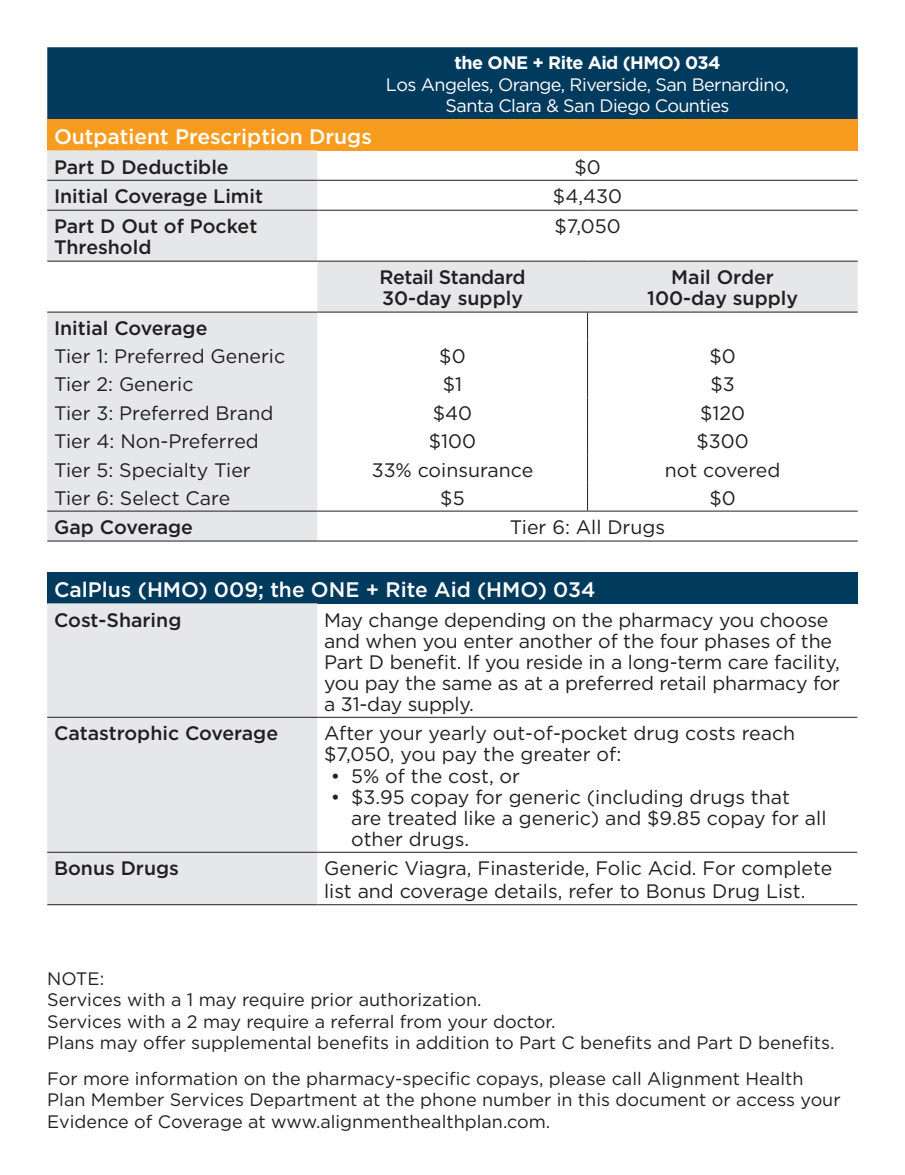
<style>
.page{position:relative;width:905px;height:1175px;background:#fff}
.page>*{position:absolute;margin:0;border:0;box-sizing:border-box;transform-origin:0 0}
.t1{font:500 21px "Gotham HTF";color:#fff}
.t2{font:19.5px/21px "Gotham HTF";color:#231f20}
.t3{font:500 19.5px/21px "Gotham HTF";color:#231f20}
.t4{font:500 19.5px/21px "Gotham HTF";letter-spacing:-.02em;color:#231f20}
.t5{font:18px/21.6px "Gotham HTF";color:#231f20}
.t6{font:18px/21.6px "Gotham HTF";letter-spacing:-.03em;color:#fff;text-align:center}
.s1{font-weight:700}
</style>
<div class="page">
<div style="left:47px;top:572px;width:810px;height:31px;background:#003a5d"></div>
<div style="left:47px;top:603px;width:270px;height:301px;background:#e6e7e9"></div>
<hr style="left:47px;top:717px;width:270px;height:1px;background:#231f20">
<hr style="left:317px;top:717px;width:540px;height:1px;background:#231f20">
<hr style="left:47px;top:852px;width:270px;height:1px;background:#231f20">
<hr style="left:317px;top:852px;width:540px;height:1px;background:#231f20">
<hr style="left:47px;top:904px;width:270px;height:1px;background:#231f20">
<hr style="left:317px;top:904px;width:540px;height:1px;background:#231f20">
<div style="left:47px;top:47px;width:810px;height:72px;background:#003a5d"></div>
<div style="left:47px;top:119px;width:810px;height:31px;background:#f89c20"></div>
<svg style="left:47px;top:150px;width:810px;height:390px"></svg>
<hr style="left:47px;top:180px;width:270px;height:1px;background:#231f20">
<hr style="left:317px;top:180px;width:270px;height:1px;background:#231f20">
<hr style="left:587px;top:180px;width:270px;height:1px;background:#231f20">
<svg style="left:587px;top:313px;width:1px;height:198px"></svg>
<hr style="left:317px;top:261px;width:270px;height:1px;background:#231f20">
<hr style="left:587px;top:261px;width:270px;height:1px;background:#231f20">
<hr style="left:317px;top:312px;width:270px;height:1px;background:#231f20">
<hr style="left:587px;top:312px;width:270px;height:1px;background:#231f20">
<hr style="left:47px;top:511px;width:270px;height:1px;background:#231f20">
<hr style="left:47px;top:540px;width:270px;height:1px;background:#231f20">
<hr style="left:317px;top:540px;width:270px;height:1px;background:#231f20">
<hr style="left:587px;top:540px;width:270px;height:1px;background:#231f20">
<hr style="left:47px;top:210px;width:270px;height:1px;background:#231f20">
<hr style="left:317px;top:210px;width:270px;height:1px;background:#231f20">
<hr style="left:587px;top:210px;width:270px;height:1px;background:#231f20">
<hr style="left:47px;top:261px;width:270px;height:1px;background:#231f20">
<hr style="left:47px;top:312px;width:270px;height:1px;background:#231f20">
<hr style="left:317px;top:511px;width:270px;height:1px;background:#231f20">
<hr style="left:587px;top:511px;width:270px;height:1px;background:#231f20">
<h2 class="t6" style="left:386px;top:52px;width:404px"><span class="s1">the ONE + Rite Aid (HMO) 034<br></span>Los Angeles, Orange, Riverside, San Bernardino,<br>Santa Clara &amp; San Diego Counties</h2>
<h3 class="t1" style="left:54px;top:124px;width:319px">Outpatient Prescription Drugs</h3>
<p class="t3" style="left:54px;top:156px;width:176px">Part D Deductible</p>
<p class="t2" style="left:574px;top:156px;width:28px">$0</p>
<p class="t3" style="left:54px;top:186px;width:210px">Initial Coverage Limit</p>
<p class="t2" style="left:553px;top:186px;width:71px">$4,430</p>
<p class="t3" style="left:54px;top:215px;width:205px">Part D Out of Pocket<br>Threshold</p>
<p class="t2" style="left:554px;top:216px;width:68px">$7,050</p>
<p class="t4" style="left:379px;top:266px;width:147px">Retail Standard<br>30-day supply</p>
<p class="t3" style="left:647px;top:266px;width:152px;text-align:center">Mail Order<br>100-day supply</p>
<p class="t3" style="left:54px;top:317px;width:155px">Initial Coverage</p>
<p class="t2" style="left:54px;top:345px;width:233px">Tier 1: Preferred Generic</p>
<p class="t2" style="left:439px;top:345px;width:28px">$0</p>
<p class="t2" style="left:709px;top:345px;width:28px">$0</p>
<p class="t2" style="left:54px;top:373px;width:141px">Tier 2: Generic</p>
<p class="t2" style="left:443px;top:373px;width:21px">$1</p>
<p class="t2" style="left:710px;top:373px;width:26px">$3</p>
<p class="t2" style="left:54px;top:402px;width:221px">Tier 3: Preferred Brand</p>
<p class="t2" style="left:433px;top:402px;width:41px">$40</p>
<p class="t2" style="left:700px;top:402px;width:47px">$120</p>
<p class="t2" style="left:54px;top:430px;width:206px">Tier 4: Non-Preferred</p>
<p class="t2" style="left:429px;top:430px;width:49px">$100</p>
<p class="t2" style="left:696px;top:430px;width:54px">$300</p>
<p class="t2" style="left:54px;top:459px;width:198px">Tier 5: Specialty Tier</p>
<p class="t2" style="left:372px;top:459px;width:163px">33% coinsurance</p>
<p class="t2" style="left:664px;top:459px;width:117px">not covered</p>
<p class="t2" style="left:54px;top:487px;width:178px">Tier 6: Select Care</p>
<p class="t2" style="left:440px;top:487px;width:26px">$5</p>
<p class="t2" style="left:709px;top:487px;width:28px">$0</p>
<p class="t3" style="left:54px;top:516px;width:140px">Gap Coverage</p>
<p class="t2" style="left:510px;top:516px;width:157px">Tier 6: All Drugs</p>
<h3 class="t1" style="left:54px;top:577px;width:543px">CalPlus (HMO) 009; the ONE + Rite Aid (HMO) 034</h3>
<p class="t3" style="left:54px;top:608px;width:129px">Cost-Sharing</p>
<p class="t2" style="left:324px;top:609px;width:517px">May change depending on the pharmacy you choose and when you enter another of the four phases of the Part D benefit. If you reside in a long-term care facility, you pay the same as at a preferred retail pharmacy for a 31-day supply.</p>
<p class="t3" style="left:54px;top:722px;width:226px">Catastrophic Coverage</p>
<p class="t2" style="left:324px;top:722px;width:472px">After your yearly out-of-pocket drug costs reach $7,050, you pay the greater of:</p>
<p class="t2" style="left:331px;top:764px;width:191px">• 5% of the cost, or</p>
<p class="t2" style="left:351px;top:785px;width:477px;text-indent:-20px">• $3.95 copay for generic (including drugs that<br>are treated like a generic) and $9.85 copay for all other drugs.</p>
<p class="t3" style="left:54px;top:857px;width:126px">Bonus Drugs</p>
<p class="t2" style="left:324px;top:857px;width:509px;line-height:22.5px">Generic Viagra, Finasteride, Folic Acid. For complete list and coverage details, refer to Bonus Drug List.</p>
<p class="t5" style="left:47px;top:967px;width:788px">NOTE:<br>Services with a 1 may require prior authorization.<br>Services with a 2 may require a referral from your doctor.<br>Plans may offer supplemental benefits in addition to Part C benefits and Part D benefits.</p>
<p class="t5" style="left:47px;top:1067px;width:794px">For more information on the pharmacy-specific copays, please call Alignment Health<br>Plan Member Services Department at the phone number in this document or access your<br>Evidence of Coverage at www.alignmenthealthplan.com.</p>
</div>
